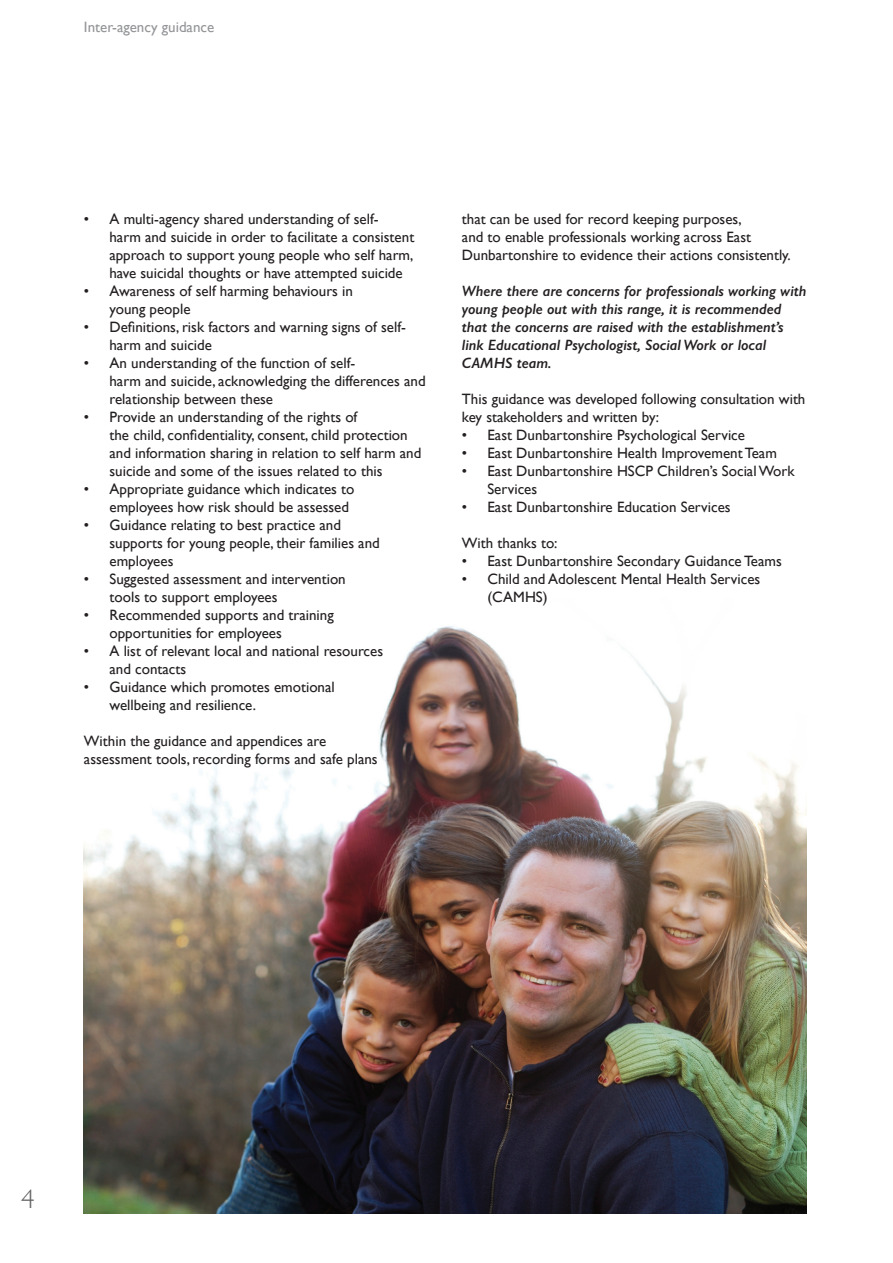
<style>
.page{position:relative;width:893px;height:1263px;background:#fff}
.page>*{position:absolute;margin:0;border:0;box-sizing:border-box;transform-origin:0 0}
.t1{font:300 27px "Gill Light S Si";color:#636366}
.t2{font:15px/18px "Gill Sans";color:#231f20}
.t3{font:italic 600 15px/18px "Gill Sans";color:#231f20}
.t4{font:15px "Gill Sans";color:#939598}
</style>
<div class="page">
<img style="left:84px;top:626px;width:722px;height:587px">
<p class="t4" style="left:84px;top:18px;width:132px">Inter-agency guidance</p>
<p class="t2" style="left:109px;top:209px;width:306px;text-indent:-26px">• A multi-agency shared understanding of self-<br>harm and suicide in order to facilitate a consistent approach to support young people who self harm, have suicidal thoughts or have attempted suicide</p>
<p class="t2" style="left:109px;top:281px;width:245px;text-indent:-26px">• Awareness of self harming behaviours in young people</p>
<p class="t2" style="left:109px;top:317px;width:298px;text-indent:-26px">• Definitions, risk factors and warning signs of self&shy;harm and suicide</p>
<p class="t2" style="left:109px;top:353px;width:318px;text-indent:-26px">• An understanding of the function of self-<br>harm and suicide, acknowledging the differences and relationship between these</p>
<p class="t2" style="left:109px;top:407px;width:313px;text-indent:-26px">• Provide an understanding of the rights of<br>the child, confidentiality, consent, child protection and information sharing in relation to self harm and suicide and some of the issues related to this</p>
<p class="t2" style="left:110px;top:479px;width:246px;text-indent:-26px">• Appropriate guidance which indicates to employees how risk should be assessed</p>
<p class="t2" style="left:110px;top:515px;width:272px;text-indent:-26px">• Guidance relating to best practice and supports for young people, their families and employees</p>
<p class="t2" style="left:110px;top:569px;width:238px;text-indent:-26px">• Suggested assessment and intervention tools to support employees</p>
<p class="t2" style="left:110px;top:605px;width:226px;text-indent:-26px">• Recommended supports and training opportunities for employees</p>
<p class="t2" style="left:110px;top:641px;width:275px;text-indent:-26px">• A list of relevant local and national resources and contacts</p>
<p class="t2" style="left:110px;top:677px;width:227px;text-indent:-26px">• Guidance which promotes emotional wellbeing and resilience.</p>
<p class="t2" style="left:84px;top:731px;width:295px">Within the guidance and appendices are assessment tools, recording forms and safe plans</p>
<p class="t2" style="left:462px;top:209px;width:330px">that can be used for record keeping purposes,<br>and to enable professionals working across East<br>Dunbartonshire to evidence their actions consistently.</p>
<p class="t3" style="left:462px;top:281px;width:346px">Where there are concerns for professionals working with young people out with this range, it is recommended that the concerns are raised with the establishment’s link Educational Psychologist, Social Work or local CAMHS team.</p>
<p class="t2" style="left:462px;top:389px;width:345px">This guidance was developed following consultation with key stakeholders and written by:</p>
<p class="t2" style="left:462px;top:425px;width:285px">• East Dunbartonshire Psychological Service</p>
<p class="t2" style="left:462px;top:443px;width:317px">• East Dunbartonshire Health Improvement Team</p>
<p class="t2" style="left:487px;top:461px;width:309px;text-indent:-26px">• East Dunbartonshire HSCP Children’s SocialWork<br>Services</p>
<p class="t2" style="left:462px;top:497px;width:270px">• East Dunbartonshire Education Services</p>
<p class="t2" style="left:462px;top:533px;width:97px">With thanks to:</p>
<p class="t2" style="left:462px;top:551px;width:321px">• East Dunbartonshire Secondary Guidance Teams</p>
<p class="t2" style="left:487px;top:569px;width:274px;text-indent:-26px">• Child and Adolescent Mental Health Services (CAMHS)</p>
<h1 class="t1" style="left:21px;top:1183px;width:15px">4</h1>
</div>
